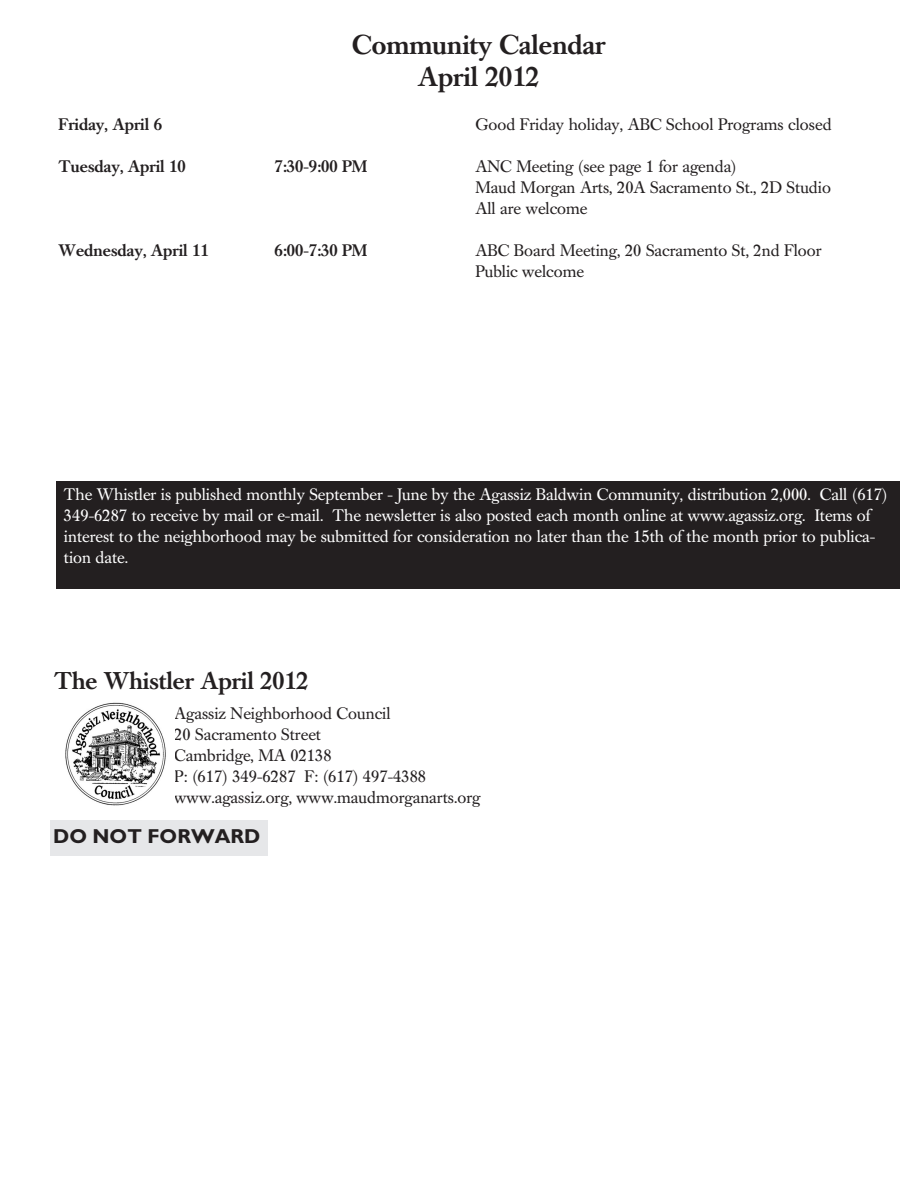
<style>
.page{position:relative;width:918px;height:1188px;background:#fff}
.page>*{position:absolute;margin:0;border:0;box-sizing:border-box;transform-origin:0 0}
.t1{font:500 27px "Caslon Book BE";color:#231f20}
.t2{font:500 24px "Caslon Book BE";color:#231f20}
.t3{font:700 20.25px "Gill Sans";color:#231f20}
.t4{font:16.5px "Caslon Book BE";color:#231f20}
.t5{font:16.5px/21px "Caslon Book BE";color:#fff}
.t6{font:500 16.5px "Caslon Book BE";color:#231f20}
</style>
<div class="page">
<div style="left:56px;top:482px;width:844px;height:107px;background:#231f20"></div>
<div style="left:50px;top:820px;width:218px;height:36px;background:#e6e7e9"></div>
<img style="left:65px;top:702px;width:101px;height:103px">
<p class="t1" style="left:352px;top:29px;width:255px">Community Calendar</p>
<p class="t1" style="left:418px;top:61px;width:123px">April 2012</p>
<p class="t6" style="left:58px;top:115px;width:105px">Friday, April 6</p>
<p class="t6" style="left:58px;top:157px;width:129px">Tuesday, April 10</p>
<p class="t6" style="left:275px;top:157px;width:94px">7:30-9:00 PM</p>
<p class="t6" style="left:58px;top:241px;width:152px">Wednesday, April 11</p>
<p class="t6" style="left:275px;top:241px;width:94px">6:00-7:30 PM</p>
<p class="t4" style="left:476px;top:115px;width:358px">Good Friday holiday, ABC School Programs closed</p>
<p class="t4" style="left:476px;top:157px;width:263px">ANC Meeting (see page 1 for agenda)</p>
<p class="t4" style="left:476px;top:178px;width:357px">Maud Morgan Arts, 20A Sacramento St., 2D Studio</p>
<p class="t4" style="left:476px;top:199px;width:114px">All are welcome</p>
<p class="t4" style="left:476px;top:241px;width:348px">ABC Board Meeting, 20 Sacramento St, 2nd Floor</p>
<p class="t4" style="left:476px;top:262px;width:110px">Public welcome</p>
<p class="t5" style="left:64px;top:484px;width:825px">The Whistler is published monthly September - June by the Agassiz Baldwin Community, distribution 2,000. Call (617)<br>349-6287 to receive by mail or e-mail. The newsletter is also posted each month online at www.agassiz.org. Items of interest to the neighborhood may be submitted for consideration no later than the 15th of the month prior to publica&shy;tion date.</p>
<p class="t2" style="left:54px;top:667px;width:256px">The Whistler April 2012</p>
<p class="t4" style="left:174px;top:704px;width:218px">Agassiz Neighborhood Council</p>
<p class="t4" style="left:174px;top:725px;width:148px">20 Sacramento Street</p>
<p class="t4" style="left:174px;top:746px;width:159px">Cambridge, MA 02138</p>
<p class="t4" style="left:174px;top:767px;width:253px">P: (617) 349-6287 F: (617) 497-4388</p>
<p class="t4" style="left:174px;top:788px;width:308px">www.agassiz.org, www.maudmorganarts.org</p>
<p class="t3" style="left:53px;top:824px;width:16px">DONOTFORWARD</p>
</div>
